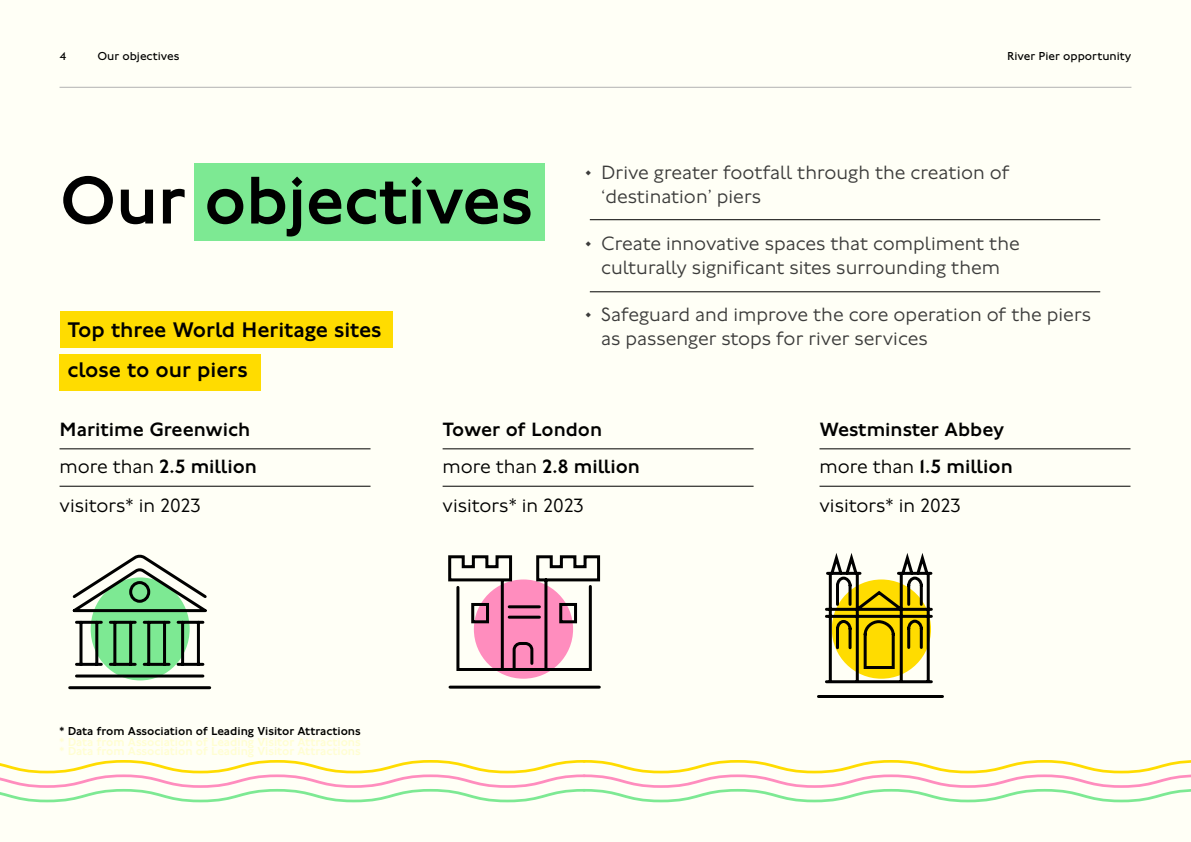
<style>
.page{position:relative;width:1191px;height:842px;background:#fff}
.page>*{position:absolute;margin:0;border:0;box-sizing:border-box;transform-origin:0 0}
.Main_Heading_70_76__H2{font:500 70px "Johnston 100";letter-spacing:-.01em;color:#000}
.Body___Pull_Bold_22_27__P{font:500 22px "Johnston 100";color:#000}
.t1{font:300 20px/24px "Johnston 100";color:#3c3c3b}
.Body_20_22__P{font:500 20px "Johnston 100";color:#000}
.Body_20_24__P{font:500 20px "Johnston 100";color:#000}
.Body_20_22__P-2{font:300 20px "Johnston 100";color:#000}
.Asterix_12_14_4{font:500 12px "Johnston 100";color:#fffed2}
.Asterix_12_14_4-2{font:500 12px "Johnston 100";color:#000}
.t2{font:12px "Johnston 100";color:#000}
.s1{font-weight:300}
</style>
<div class="page">
<div style="left:37px;top:86px;width:1095px;height:717px;background:#fffff6"></div>
<div style="left:194px;top:163px;width:350px;height:77px;background:#7de993"></div>
<div style="left:60px;top:312px;width:333px;height:36px;background:#ffdc00"></div>
<div style="left:59px;top:354px;width:201px;height:36px;background:#ffdc00"></div>
<hr style="left:819px;top:486px;width:311px;height:1px;background:#000">
<svg style="left:67px;top:552px;width:146px;height:139px"></svg>
<div style="left:474px;top:579px;width:99px;height:100px;background:#ff8dbe;border-radius:50%"></div>
<hr style="left:450px;top:686px;width:149px;height:3px;background:#000">
<svg style="left:447px;top:554px;width:154px;height:118px"></svg>
<hr style="left:590px;top:219px;width:510px;height:1px;background:#000">
<hr style="left:590px;top:292px;width:510px;height:1px;background:#000">
<hr style="left:60px;top:449px;width:310px;height:1px;background:#000">
<hr style="left:442px;top:449px;width:311px;height:1px;background:#000">
<hr style="left:819px;top:449px;width:311px;height:1px;background:#000">
<hr style="left:60px;top:486px;width:310px;height:1px;background:#000">
<hr style="left:442px;top:486px;width:311px;height:1px;background:#000">
<svg style="left:823px;top:547px;width:111px;height:138px"></svg>
<hr style="left:818px;top:695px;width:124px;height:3px;background:#000">
<svg style="left:0;top:760px;width:1191px;height:42px"></svg>
<hr style="left:60px;top:87px;width:1071px;height:1px;background:#b3b2b2">
<p class="t2" style="left:60px;top:49px;width:8px">4</p>
<p class="t2" style="left:97px;top:49px;width:84px">Our objectives</p>
<p class="t2" style="left:1007px;top:49px;width:126px">River Pier opportunity</p>
<h2 class="Main_Heading_70_76__H2" style="left:60px;top:162px;width:475px">Our objectives</h2>
<p class="t1" style="left:601px;top:161px;width:410px;text-indent:-17px">• Drive greater footfall through the creation of ‘destination’ piers</p>
<p class="t1" style="left:584px;top:232px;width:437px;text-align:center">• Create innovative spaces that compliment the culturally significant sites surrounding them</p>
<p class="t1" style="left:601px;top:302px;width:491px;text-indent:-17px">• Safeguard and improve the core operation of the piers as passenger stops for river services</p>
<p class="Body___Pull_Bold_22_27__P" style="left:68px;top:318px;width:315px">Top three World Heritage sites</p>
<p class="Body___Pull_Bold_22_27__P" style="left:68px;top:358px;width:182px">close to our piers</p>
<p class="Body_20_24__P" style="left:60px;top:418px;width:192px">Maritime Greenwich</p>
<p class="Body_20_22__P" style="left:60px;top:456px;width:199px"><span class="s1">more than</span> 2.5 million</p>
<p class="Body_20_22__P-2" style="left:60px;top:495px;width:143px">visitors* in 2023</p>
<p class="Body_20_24__P" style="left:442px;top:418px;width:161px">Tower of London</p>
<p class="Body_20_22__P" style="left:442px;top:456px;width:199px"><span class="s1">more than</span> 2.8 million</p>
<p class="Body_20_22__P-2" style="left:442px;top:495px;width:143px">visitors* in 2023</p>
<p class="Asterix_12_14_4-2" style="left:60px;top:725px;width:303px">* Data from Association of Leading Visitor Attractions</p>
<p class="Asterix_12_14_4" style="left:60px;top:735px;width:303px">* Data from Association of Leading Visitor Attractions</p>
<p class="Asterix_12_14_4" style="left:60px;top:744px;width:303px">* Data from Association of Leading Visitor Attractions</p>
<p class="Body_20_24__P" style="left:819px;top:418px;width:186px">Westminster Abbey</p>
<p class="Body_20_22__P" style="left:819px;top:456px;width:195px"><span class="s1">more than</span> 1.5 million</p>
<p class="Body_20_22__P-2" style="left:819px;top:495px;width:143px">visitors* in 2023</p>
</div>
